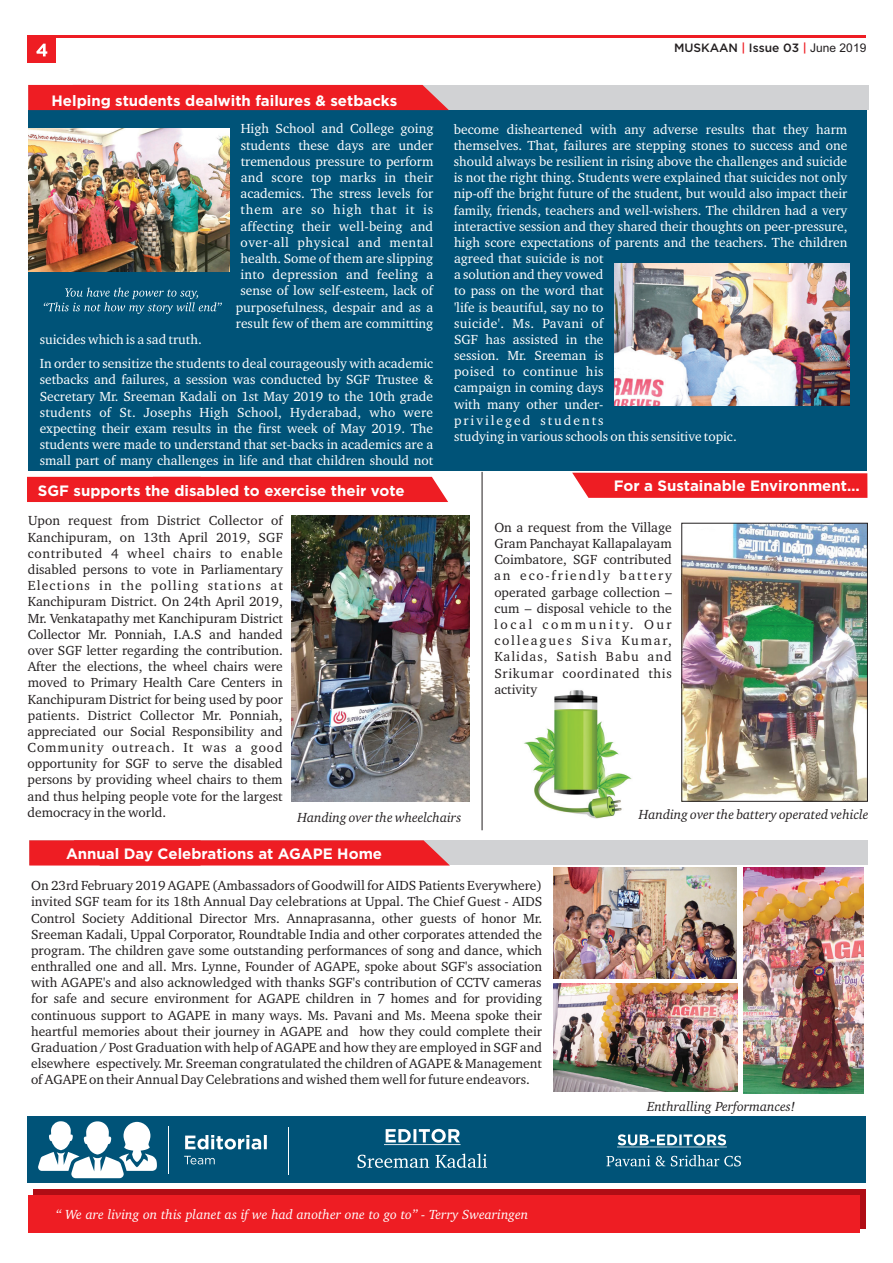
<style>
.page{position:relative;width:893px;height:1263px;background:#fff}
.page>*{position:absolute;margin:0;border:0;box-sizing:border-box;transform-origin:0 0}
.t1{font:700 15px "Gotham";color:#fff}
.t2{font:13.5px/16.2px "Charter BT";color:#231f20;text-align:justify}
.t3{font:13.5px/16.2px "Charter BT";color:#fff}
.t4{font:italic 13.5px "Charter BT";color:#231f20}
.t5{font:italic 13.5px "Charter BT";color:#fff}
.t6{font:12px "Arial";color:#231f20}
.s1{font-family:"Gotham";font-weight:500}
.s2{font-family:"Gotham";font-weight:500;color:#ee1d23}
</style>
<div class="page">
<div style="left:28px;top:110px;width:838px;height:361px;background:#005378"></div>
<img style="left:524px;top:690px;width:108px;height:129px">
<div style="left:28px;top:85px;width:840px;height:25px;background:#d1d2d4"></div>
<div style="left:27px;top:35px;width:28px;height:27px;background:#ee1d23"></div>
<svg style="left:36px;top:44px;width:11px;height:12px"></svg>
<hr style="left:55px;top:35px;width:811px;height:2px;background:#ee1d23">
<div style="left:199px;top:85px;width:250px;height:25px;background:#ee1d23"></div>
<div style="left:28px;top:85px;width:171px;height:25px;background:#ee1d23"></div>
<img style="left:28px;top:128px;width:202px;height:144px">
<div style="left:33px;top:1189px;width:833px;height:40px;background:#b00d15"></div>
<div style="left:28px;top:1195px;width:832px;height:37px;background:#ee1d23"></div>
<div style="left:29px;top:840px;width:838px;height:25px;background:#d1d2d4"></div>
<svg style="left:201px;top:840px;width:249px;height:25px;background:#ec292f"></svg>
<div style="left:29px;top:840px;width:172px;height:25px;background:#ee1d23"></div>
<div style="left:201px;top:477px;width:247px;height:25px;background:#ee1d23"></div>
<div style="left:27px;top:477px;width:174px;height:25px;background:#ee1d23"></div>
<img style="left:291px;top:515px;width:179px;height:287px">
<img style="left:553px;top:868px;width:184px;height:111px">
<img style="left:743px;top:868px;width:121px;height:226px">
<img style="left:553px;top:984px;width:185px;height:108px">
<svg style="left:572px;top:473px;width:295px;height:25px;background:#ee252b"></svg>
<hr style="left:482px;top:472px;width:1px;height:358px;background:#231f20">
<img style="left:683px;top:525px;width:183px;height:275px">
<div style="left:681px;top:523px;width:187px;height:279px;border:1px solid #231f20"></div>
<img style="left:614px;top:263px;width:236px;height:142px">
<svg style="left:44px;top:288px;width:178px;height:26px"></svg>
<div style="left:28px;top:1116px;width:838px;height:67px;background:#005378"></div>
<svg style="left:184px;top:1135px;width:83px;height:29px"></svg>
<svg style="left:38px;top:1121px;width:119px;height:57px"></svg>
<hr style="left:168px;top:1126px;width:1px;height:47px;background:#fff">
<hr style="left:288px;top:1127px;width:1px;height:48px;background:#fff">
<svg style="left:384px;top:1129px;width:76px;height:16px"></svg>
<svg style="left:357px;top:1154px;width:130px;height:14px"></svg>
<svg style="left:617px;top:1134px;width:110px;height:13px"></svg>
<svg style="left:606px;top:1155px;width:135px;height:11px"></svg>
<p class="t1" style="left:52px;top:91px;width:347px">Helping students dealwith failures &amp; setbacks</p>
<p class="t3" style="left:236px;top:120px;width:199px;text-align:center">High School and College going students these days are under tremendous pressure to perform and score top marks in their academics. The stress levels for them are so high that it is affecting their well-being and over-all physical and mental health. Some of them are slipping into depression and feeling a sense of low self-esteem, lack of purposefulness, despair and as a result few of them are committing</p>
<p class="t3" style="left:40px;top:327px;width:395px;line-height:24.3px">suicides which is a sad truth.<br>In order to sensitize the students to deal courageously with academic</p>
<p class="t3" style="left:40px;top:371px;width:395px;text-align:justify">setbacks and failures, a session was conducted by SGF Trustee &amp; Secretary Mr. Sreeman Kadali on 1st May 2019 to the 10th grade students of St. Josephs High School, Hyderabad, who were expecting their exam results in the first week of May 2019. The students were made to understand that set-backs in academics are a small part of many challenges in life and that children should not</p>
<p class="t6" style="left:674px;top:40px;width:194px"><span class="s1">MUSKAAN</span> <span class="s2">|</span> <span class="s1">Issue 03</span> <span class="s2">|</span> June 2019</p>
<p class="t3" style="left:454px;top:121px;width:395px">become disheartened with any adverse results that they harm themselves. That, failures are stepping stones to success and one should always be resilient in rising above the challenges and suicide is not the right thing. Students were explained that suicides not only nip-off the bright future of the student, but would also impact their family, friends, teachers and well-wishers. The children had a very interactive session and they shared their thoughts on peer-pressure, high score expectations of parents and the teachers. The children agreed that suicide is not<br>a solution and they vowed<br>to pass on the word that<br>'life is beautiful, say no to<br>suicide'. Ms. Pavani of<br>SGF has assisted in the<br>session. Mr. Sreeman is<br>poised to continue his<br>campaign in coming days<br>with many other under-<br>privileged students<br>studying in various schools on this sensitive topic.</p>
<p class="t1" style="left:614px;top:476px;width:247px">For a Sustainable Environment…</p>
<p class="t2" style="left:494px;top:519px;width:179px">On a request from the Village Gram Panchayat Kallapalayam Coimbatore, SGF contributed an eco-friendly battery operated garbage collection – cum – disposal vehicle to the local community. Our colleagues Siva Kumar, Kalidas, Satish Babu and Srikumar coordinated this activity</p>
<p class="t1" style="left:38px;top:481px;width:368px">SGF supports the disabled to exercise their vote</p>
<p class="t2" style="left:28px;top:512px;width:257px">Upon request from District Collector of Kanchipuram, on 13th April 2019, SGF contributed 4 wheel chairs to enable disabled persons to vote in Parliamentary Elections in the polling stations at Kanchipuram District. On 24th April 2019, Mr. Venkatapathy met Kanchipuram District Collector Mr. Ponniah, I.A.S and handed over SGF letter regarding the contribution.<br>After the elections, the wheel chairs were moved to Primary Health Care Centers in Kanchipuram District for being used by poor patients. District Collector Mr. Ponniah, appreciated our Social Responsibility and Community outreach. It was a good opportunity for SGF to serve the disabled persons by providing wheel chairs to them and thus helping people vote for the largest democracy in the world.</p>
<p class="t4" style="left:297px;top:809px;width:165px">Handing over the wheelchairs</p>
<p class="t4" style="left:639px;top:805px;width:231px">Handing over the battery operated vehicle</p>
<p class="t1" style="left:66px;top:844px;width:318px">Annual Day Celebrations at AGAPE Home</p>
<p class="t2" style="left:31px;top:877px;width:513px">On 23rd February 2019 AGAPE (Ambassadors of Goodwill for AIDS Patients Everywhere) invited SGF team for its 18th Annual Day celebrations at Uppal. The Chief Guest - AIDS Control Society Additional Director Mrs. Annaprasanna, other guests of honor Mr.<br>Sreeman Kadali, Uppal Corporator, Roundtable India and other corporates attended the program. The children gave some outstanding performances of song and dance, which enthralled one and all. Mrs. Lynne, Founder of AGAPE, spoke about SGF's association with AGAPE's and also acknowledged with thanks SGF's contribution of CCTV cameras for safe and secure environment for AGAPE children in 7 homes and for providing continuous support to AGAPE in many ways. Ms. Pavani and Ms. Meena spoke their heartful memories about their journey in AGAPE and how they could complete their Graduation / Post Graduation with help of AGAPE and how they are employed in SGF and elsewhere espectively. Mr. Sreeman congratulated the children of AGAPE &amp; Management of AGAPE on their Annual Day Celebrations and wished them well for future endeavors.</p>
<p class="t5" style="left:56px;top:1206px;width:474px">“ We are living on this planet as if we had another one to go to” - Terry Swearingen</p>
<p class="t4" style="left:647px;top:1097px;width:150px">Enthralling Performances!</p>
</div>
